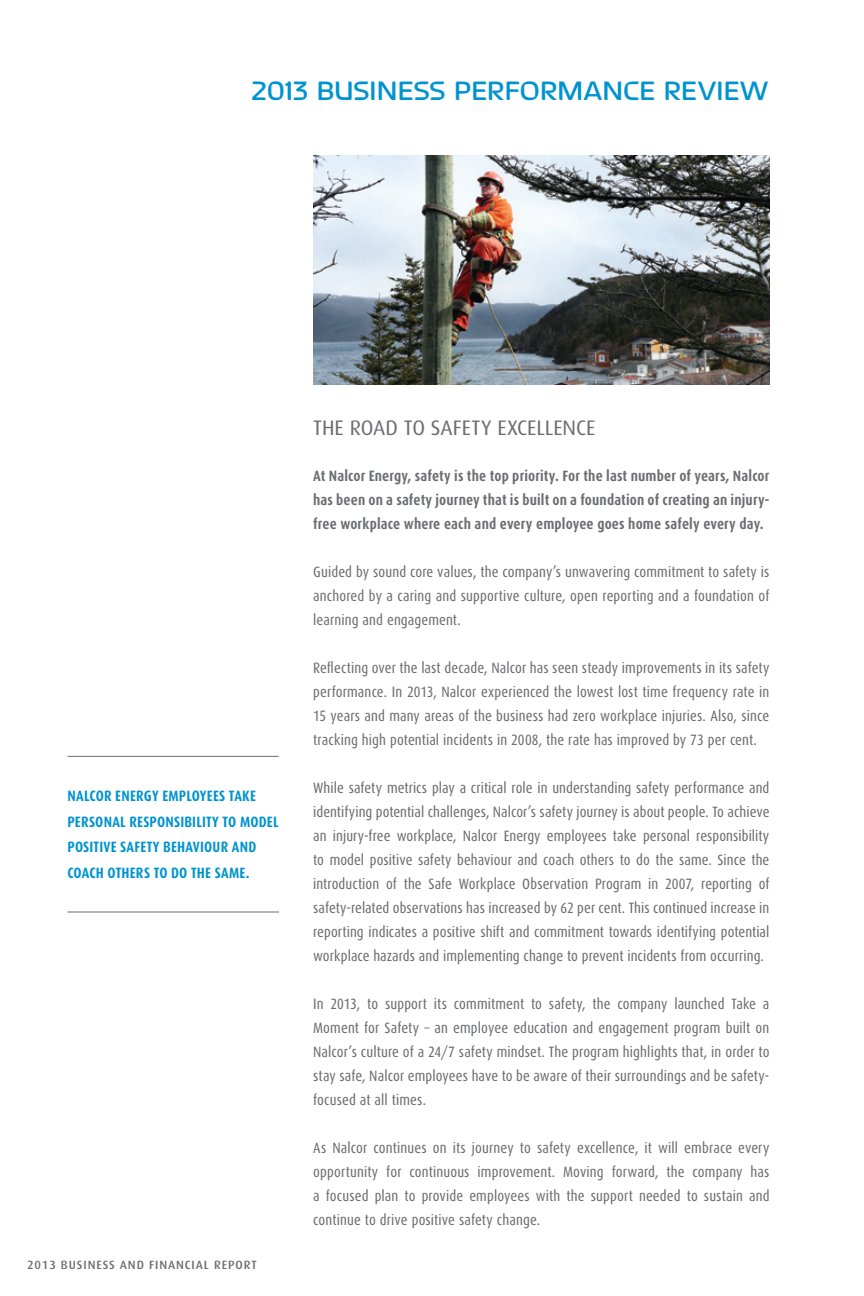
<style>
.page{position:relative;width:864px;height:1296px;background:#fff}
.page>*{position:absolute;margin:0;border:0;box-sizing:border-box;transform-origin:0 0}
.t1{font:500 36px "September";letter-spacing:.005em;color:#0093d0}
.t2{font:21px "Dax";color:#6c6d70}
.t3{font:15px/24px "Dax Condensed";letter-spacing:.01em;color:#6c6d70;text-align:justify}
.t4{font:700 15px/24px "Dax Condensed";letter-spacing:.01em;color:#6c6d70;text-align:justify}
.t5{font:700 15px/25.5px "Dax Condensed";letter-spacing:.015em;color:#0093d0}
.t6{font:500 12px "Dax";letter-spacing:.075em;color:#6c6d70}
</style>
<div class="page">
<img style="left:313px;top:155px;width:457px;height:230px">
<hr style="left:68px;top:756px;width:211px;height:1px;background:#6c6d70">
<hr style="left:68px;top:912px;width:211px;height:1px;background:#6c6d70">
<p class="t1" style="left:251px;top:71px;width:518px">2013 BUSINESS PERFORMANCE REVIEW</p>
<p class="t5" style="left:68px;top:783px;width:213px">NALCOR ENERGY EMPLOYEES TAKE<br>PERSONAL RESPONSIBILITY TO MODEL<br>POSITIVE SAFETY BEHAVIOUR AND<br>COACH OTHERS TO DO THE SAME.</p>
<p class="t6" style="left:27px;top:1258px;width:231px">2013 BUSINESS AND FINANCIAL REPORT</p>
<p class="t2" style="left:313px;top:416px;width:284px">THE ROAD TO SAFETY EXCELLENCE</p>
<p class="t4" style="left:313px;top:464px;width:458px">At Nalcor Energy, safety is the top priority. For the last number of years, Nalcor has been on a safety journey that is built on a foundation of creating an injury&shy;free workplace where each and every employee goes home safely every day.</p>
<p class="t3" style="left:313px;top:560px;width:458px">Guided by sound core values, the company’s unwavering commitment to safety is anchored by a caring and supportive culture, open reporting and a foundation of learning and engagement.</p>
<p class="t3" style="left:313px;top:656px;width:458px">Reflecting over the last decade, Nalcor has seen steady improvements in its safety performance. In 2013, Nalcor experienced the lowest lost time frequency rate in 15 years and many areas of the business had zero workplace injuries. Also, since tracking high potential incidents in 2008, the rate has improved by 73 per cent.</p>
<p class="t3" style="left:313px;top:776px;width:458px">While safety metrics play a critical role in understanding safety performance and identifying potential challenges, Nalcor’s safety journey is about people. To achieve an injury-free workplace, Nalcor Energy employees take personal responsibility to model positive safety behaviour and coach others to do the same. Since the introduction of the Safe Workplace Observation Program in 2007, reporting of safety-related observations has increased by 62 per cent. This continued increase in reporting indicates a positive shift and commitment towards identifying potential workplace hazards and implementing change to prevent incidents from occurring.</p>
<p class="t3" style="left:313px;top:992px;width:458px">In 2013, to support its commitment to safety, the company launched Take a Moment for Safety – an employee education and engagement program built on Nalcor’s culture of a 24/7 safety mindset. The program highlights that, in order to stay safe, Nalcor employees have to be aware of their surroundings and be safety&shy;focused at all times.</p>
<p class="t3" style="left:313px;top:1136px;width:458px">As Nalcor continues on its journey to safety excellence, it will embrace every opportunity for continuous improvement. Moving forward, the company has a focused plan to provide employees with the support needed to sustain and continue to drive positive safety change.</p>
</div>
